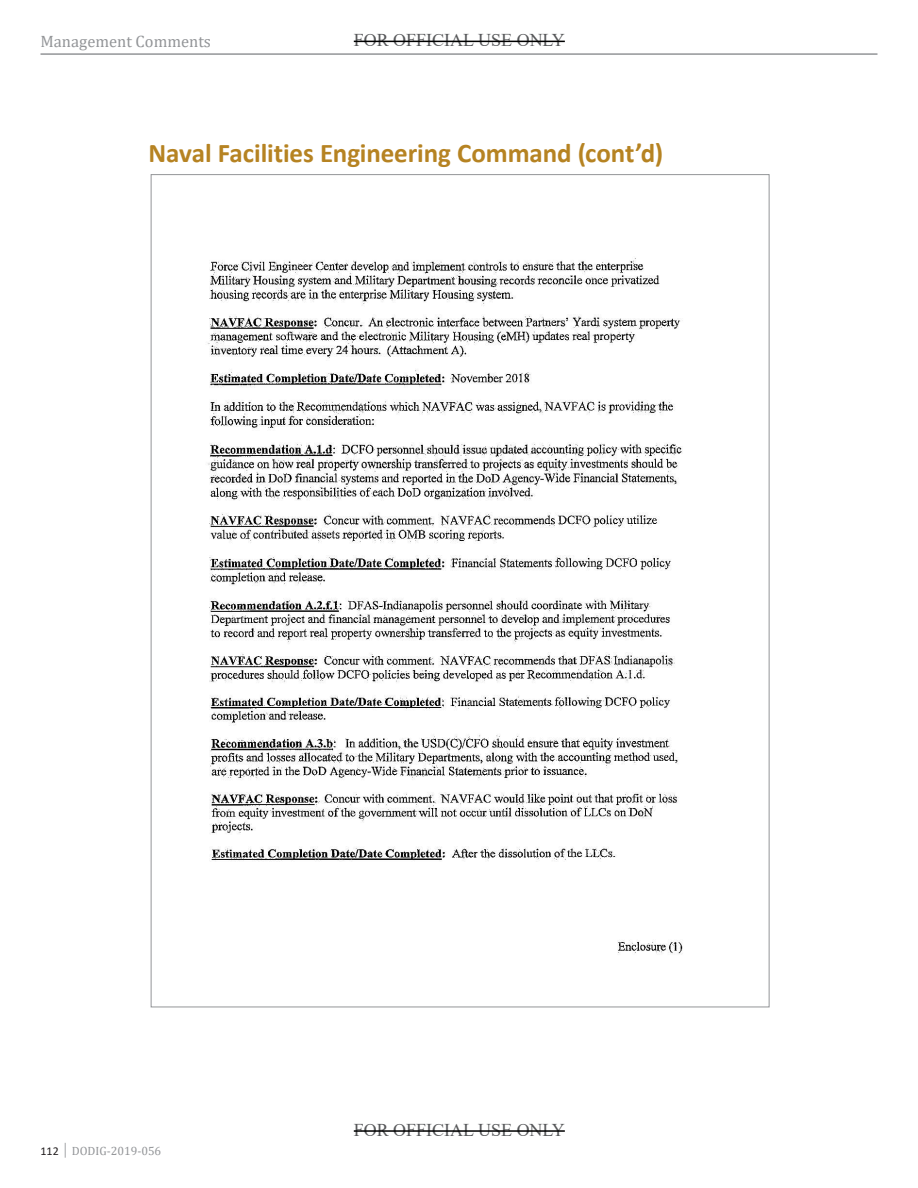
<style>
.page{position:relative;width:918px;height:1188px;background:#fff}
.page>*{position:absolute;margin:0;border:0;box-sizing:border-box;transform-origin:0 0}
.t1{font:700 27px "Calibri";letter-spacing:-.005em;color:#b68322}
.t2{font:18px "Times New Roman";color:#57585a}
.t3{font:16.5px "Cambria";color:#939598}
.t4{font:12px "Cambria";color:#939598}
.s1{font-family:"Calibri";color:#231f20}
</style>
<div class="page">
<hr style="left:40px;top:53px;width:838px;height:2px;background:#939598">
<img style="left:207px;top:258px;width:476px;height:696px">
<hr style="left:354px;top:41px;width:211px;height:1px;background:#000">
<hr style="left:354px;top:1130px;width:211px;height:2px;background:#000">
<p class="t3" style="left:40px;top:31px;width:172px">Management Comments</p>
<p class="t2" style="left:354px;top:28px;width:213px">FOR OFFICIAL USE ONLY</p>
<p class="t1" style="left:148px;top:134px;width:516px">Naval Facilities Engineering Command (cont’d)</p>
<p class="t4" style="left:40px;top:1143px;width:122px"><span class="s1">112</span> │ DODIG-2019-056</p>
<p class="t2" style="left:354px;top:1117px;width:213px">FOR OFFICIAL USE ONLY</p>
</div>
